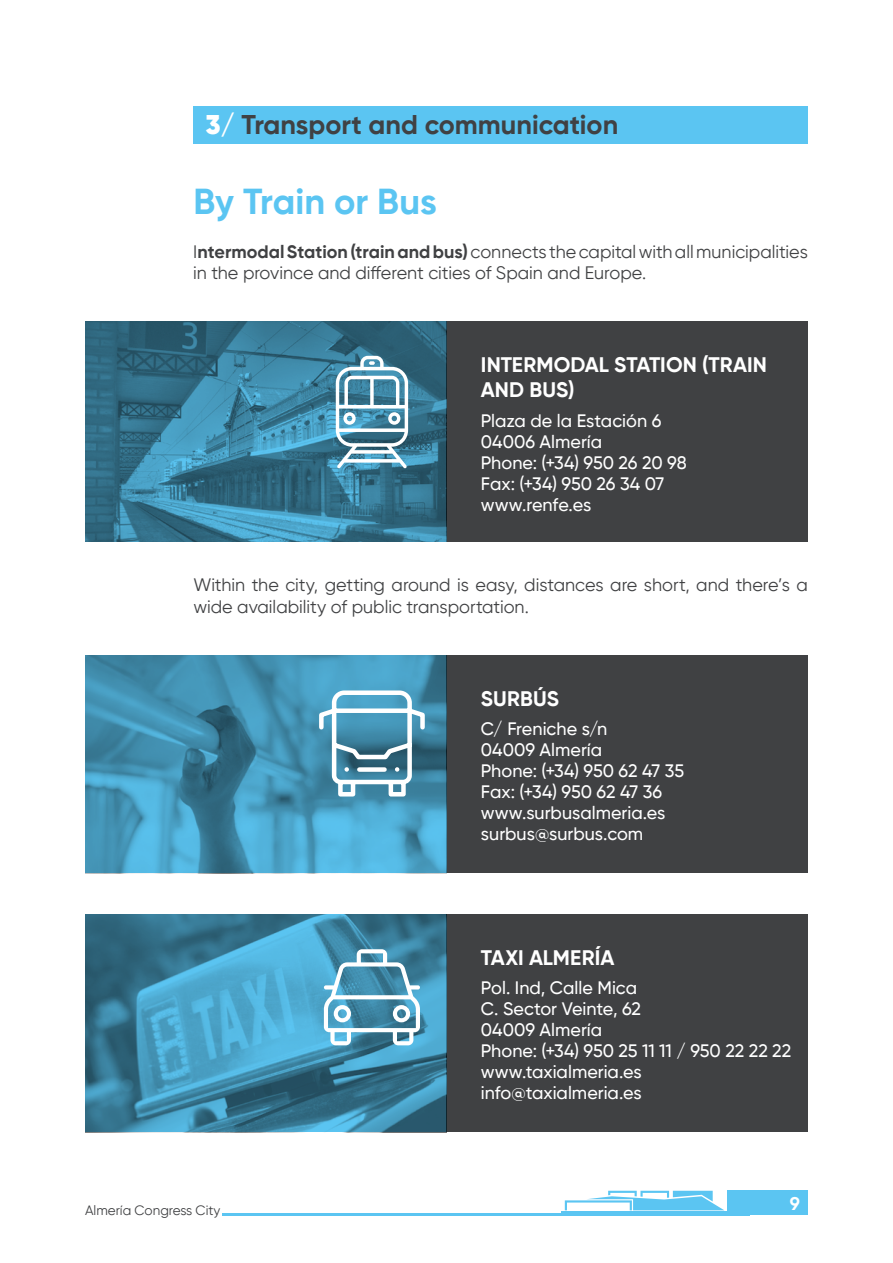
<style>
.page{position:relative;width:893px;height:1263px;background:#fff}
.page>*{position:absolute;margin:0;border:0;box-sizing:border-box;transform-origin:0 0}
.t1{font:700 36px "Gilroy";color:#5bc5f2}
.t2{font:700 27px "Gilroy";color:#404143}
.t3{font:700 21px/25.2px "Gilroy";letter-spacing:.005em;color:#fff}
.t4{font:700 18.3px "Gilroy";color:#fff}
.t5{font:500 18px/21px "Gilroy";color:#fff}
.t6{font:18px/21.6px "Gilroy";color:#404143}
.t7{font:13.5px "Gilroy";color:#404143}
.s1{font-weight:900;color:#fff}
.s2{font-weight:700}
</style>
<div class="page">
<div style="left:728px;top:1190px;width:80px;height:25px;background:#5bc5f2"></div>
<hr style="left:222px;top:1213px;width:527px;height:2px;background:#5bc5f2">
<svg style="left:565px;top:1191px;width:159px;height:19px"></svg>
<hr style="left:561px;top:1212px;width:167px;height:1px;background:#5bc5f2">
<div style="left:193px;top:106px;width:615px;height:38px;background:#5bc5f2"></div>
<div style="left:446px;top:322px;width:362px;height:220px;background:#404143"></div>
<div style="left:446px;top:655px;width:362px;height:218px;background:#404143"></div>
<div style="left:446px;top:914px;width:362px;height:218px;background:#404143"></div>
<svg style="left:85px;top:655px;width:361px;height:218px"></svg>
<svg style="left:85px;top:914px;width:361px;height:218px"></svg>
<svg style="left:85px;top:322px;width:361px;height:220px"></svg>
<svg style="left:336px;top:356px;width:72px;height:112px"></svg>
<svg style="left:317px;top:688px;width:110px;height:111px"></svg>
<svg style="left:324px;top:949px;width:96px;height:96px"></svg>
<h2 class="t2" style="left:206px;top:108px;width:414px"><span class="s1">3/</span> Transport and communication</h2>
<h1 class="t1" style="left:193px;top:179px;width:245px">By Train or Bus</h1>
<p class="t6" style="left:193px;top:240px;width:616px">I<span class="s2">ntermodal Station (train and bus)</span> connects the capital with all municipalities in the province and different cities of Spain and Europe.</p>
<p class="t3" style="left:481px;top:352px;width:287px">INTERMODAL STATION (TRAIN<br>AND BUS)</p>
<p class="t5" style="left:481px;top:410px;width:207px">Plaza de la Estación 6<br>04006 Almería<br>Phone: (+34) 950 26 20 98<br>Fax: (+34) 950 26 34 07 www.renfe.es</p>
<p class="t6" style="left:193px;top:574px;width:616px">Within the city, getting around is easy, distances are short, and there’s a wide availability of public transportation.</p>
<p class="t3" style="left:481px;top:686px;width:80px">SURBÚS</p>
<p class="t5" style="left:481px;top:718px;width:205px">C/ Freniche s/n<br>04009 Almería<br>Phone: (+34) 950 62 47 35<br>Fax: (+34) 950 62 47 36 www.surbusalmeria.es surbus@surbus.com</p>
<p class="t7" style="left:85px;top:1202px;width:137px">Almería Congress City</p>
<p class="t3" style="left:481px;top:944px;width:135px">TAXI ALMERÍA</p>
<p class="t5" style="left:481px;top:977px;width:312px">Pol. Ind, Calle Mica<br>C. Sector Veinte, 62<br>04009 Almería<br>Phone: (+34) 950 25 11 11 / 950 22 22 22 www.taxialmeria.es info@taxialmeria.es</p>
<p class="t4" style="left:790px;top:1192px;width:12px">9</p>
</div>
